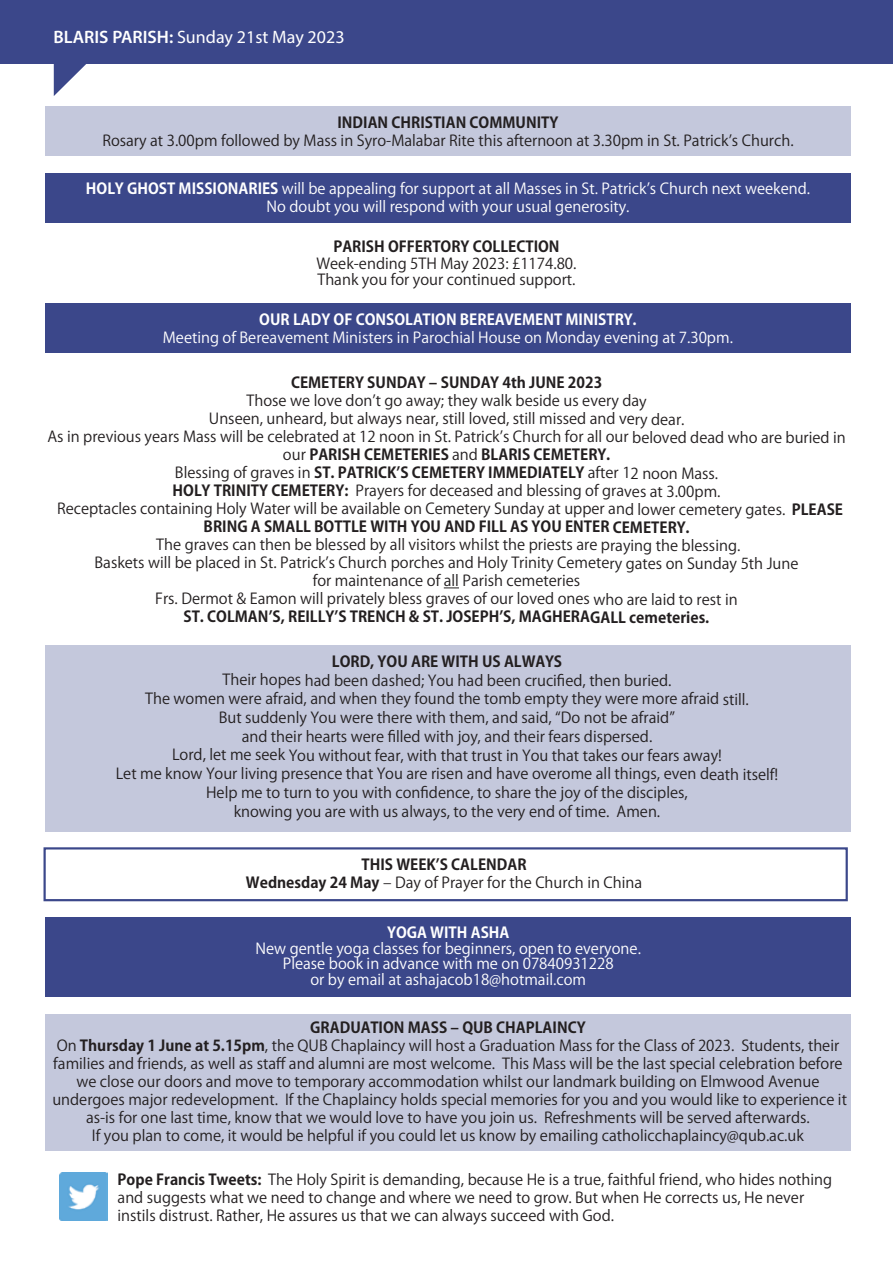
<style>
.page{position:relative;width:893px;height:1263px;background:#fff}
.page>*{position:absolute;margin:0;border:0;box-sizing:border-box;transform-origin:0 0}
.t1{font:18px "Myriad Pro";color:#fff}
.t2{font:15px/18px "Koz Go Pro";color:#231f20;text-align:center}
.t3{font:15px/15.8px "Koz Go Pro";color:#fff;text-align:center}
.t4{font:700 15px/18px "Koz Go Pro";color:#231f20;text-align:center}
.t5{font:700 15px "Koz Go Pro";color:#fff}
.s1{font-weight:600}
.s2{font-weight:700}
.s3{font-weight:400}
</style>
<div class="page">
<div style="left:44px;top:847px;width:804px;height:54px;border:2px solid #3b478a"></div>
<svg style="left:444px;top:587px;width:15px;height:1px"></svg>
<div style="left:45px;top:1014px;width:805px;height:137px;background:#c4c8dc"></div>
<div style="left:45px;top:917px;width:805px;height:80px;background:#3b478a"></div>
<div style="left:45px;top:107px;width:805px;height:49px;background:#c4c8dc"></div>
<div style="left:45px;top:645px;width:805px;height:186px;background:#c4c8dc"></div>
<div style="left:0;top:0;width:893px;height:63px;background:#3b478a"></div>
<svg style="left:54px;top:63px;width:38px;height:33px"></svg>
<div style="left:45px;top:173px;width:805px;height:49px;background:#3b478a"></div>
<div style="left:45px;top:304px;width:805px;height:49px;background:#3b478a"></div>
<img style="left:59px;top:1172px;width:49px;height:49px">
<p class="t1" style="left:54px;top:26px;width:293px"><span class="s1">BLARIS PARISH:</span> Sunday 21st May 2023</p>
<p class="t4" style="left:337px;top:114px;width:223px">INDIAN CHRISTIAN COMMUNITY</p>
<p class="t2" style="left:102px;top:132px;width:693px">Rosary at 3.00pm followed by Mass in Syro-Malabar Rite this afternoon at 3.30pm in St. Patrickʼs Church.</p>
<p class="t3" style="left:86px;top:180px;width:726px;line-height:18px"><span class="s2">HOLY GHOST MISSIONARIES</span> will be appealing for support at all Masses in St. Patrickʼs Church next weekend.<br>No doubt you will respond with your usual generosity.</p>
<p class="t4" style="left:333px;top:239px;width:228px">PARISH OFFERTORY COLLECTION</p>
<p class="t2" style="left:316px;top:255px;width:262px;line-height:16.5px;text-align:left">Week-ending 5TH May 2023: £1174.80.<br>Thank you for your continued support.</p>
<p class="t5" style="left:259px;top:310px;width:379px">OUR LADY OF CONSOLATION BEREAVEMENT MINISTRY.</p>
<p class="t3" style="left:163px;top:330px;width:572px">Meeting of Bereavement Ministers in Parochial House on Monday evening at 7.30pm.</p>
<p class="t4" style="left:291px;top:375px;width:313px">CEMETERY SUNDAY ‒ SUNDAY 4th JUNE 2023</p>
<p class="t2" style="left:47px;top:392px;width:800px">Those we love donʼt go away; they walk beside us every day<br>Unseen, unheard, but always near, still loved, still missed and very dear.<br>As in previous years Mass will be celebrated at 12 noon in St. Patrickʼs Church for all our beloved dead who are buried in our <span class="s2">PARISH CEMETERIES</span> and <span class="s2">BLARIS CEMETERY.<br></span>Blessing of graves in <span class="s2">ST. PATRICKʼS CEMETERY IMMEDIATELY</span> after 12 noon Mass.<br><span class="s2">HOLY TRINITY CEMETERY:</span> Prayers for deceased and blessing of graves at 3.00pm.<br>Receptacles containing Holy Water will be available on Cemetery Sunday at upper and lower cemetery gates. <span class="s2">PLEASE BRING A SMALL BOTTLE WITH YOU AND FILL AS YOU ENTER CEMETERY.</span></p>
<p class="t2" style="left:95px;top:536px;width:705px">The graves can then be blessed by all visitors whilst the priests are praying the blessing.<br>Baskets will be placed in St. Patrickʼs Church porches and Holy Trinity Cemetery gates on Sunday 5th June for maintenance of all Parish cemeteries<br>Frs. Dermot &amp; Eamon will privately bless graves of our loved ones who are laid to rest in</p>
<p class="t4" style="left:184px;top:609px;width:527px">ST. COLMANʼS, REILLYʼS TRENCH &amp; ST. JOSEPHʼS, MAGHERAGALL cemeteries.</p>
<p class="t4" style="left:332px;top:653px;width:232px">LORD, YOU ARE WITH US ALWAYS</p>
<p class="t2" style="left:116px;top:671px;width:664px;line-height:18.8px">Their hopes had been dashed; You had been crucified, then buried.<br>The women were afraid, and when they found the tomb empty they were more afraid still.<br>But suddenly You were there with them, and said, “Do not be afraid”<br>and their hearts were filled with joy, and their fears dispersed.<br>Lord, let me seek You without fear, with that trust in You that takes our fears away!<br>Let me know Your living presence that You are risen and have overome all things, even death itself!<br>Help me to turn to you with confidence, to share the joy of the disciples,<br>knowing you are with us always, to the very end of time. Amen.</p>
<p class="t4" style="left:246px;top:856px;width:398px">THIS WEEKʼS CALENDAR<br>Wednesday 24 May <span class="s3">‒ Day of Prayer for the Church in China</span></p>
<p class="t5" style="left:387px;top:923px;width:124px">YOGA WITH ASHA</p>
<p class="t3" style="left:256px;top:941px;width:387px">New gentle yoga classes for beginners, open to everyone.<br>Please book in advance with me on 07840931228<br>or by email at ashajacob18@hotmail.com</p>
<p class="t2" style="left:52px;top:1019px;width:796px"><span class="s2">GRADUATION MASS ‒ QUB CHAPLAINCY<br></span>On <span class="s2">Thursday 1 June at 5.15pm</span>, the QUB Chaplaincy will host a Graduation Mass for the Class of 2023. Students, their families and friends, as well as staff and alumni are most welcome. This Mass will be the last special celebration before we close our doors and move to temporary accommodation whilst our landmark building on Elmwood Avenue undergoes major redevelopment. If the Chaplaincy holds special memories for you and you would like to experience it as-is for one last time, know that we would love to have you join us. Refreshments will be served afterwards.<br>If you plan to come, it would be helpful if you could let us know by emailing catholicchaplaincy@qub.ac.uk</p>
<p class="t2" style="left:118px;top:1171px;width:716px;text-align:left"><span class="s2">Pope Francis Tweets:</span> The Holy Spirit is demanding, because He is a true, faithful friend, who hides nothing and suggests what we need to change and where we need to grow. But when He corrects us, He never instils distrust. Rather, He assures us that we can always succeed with God.</p>
</div>
